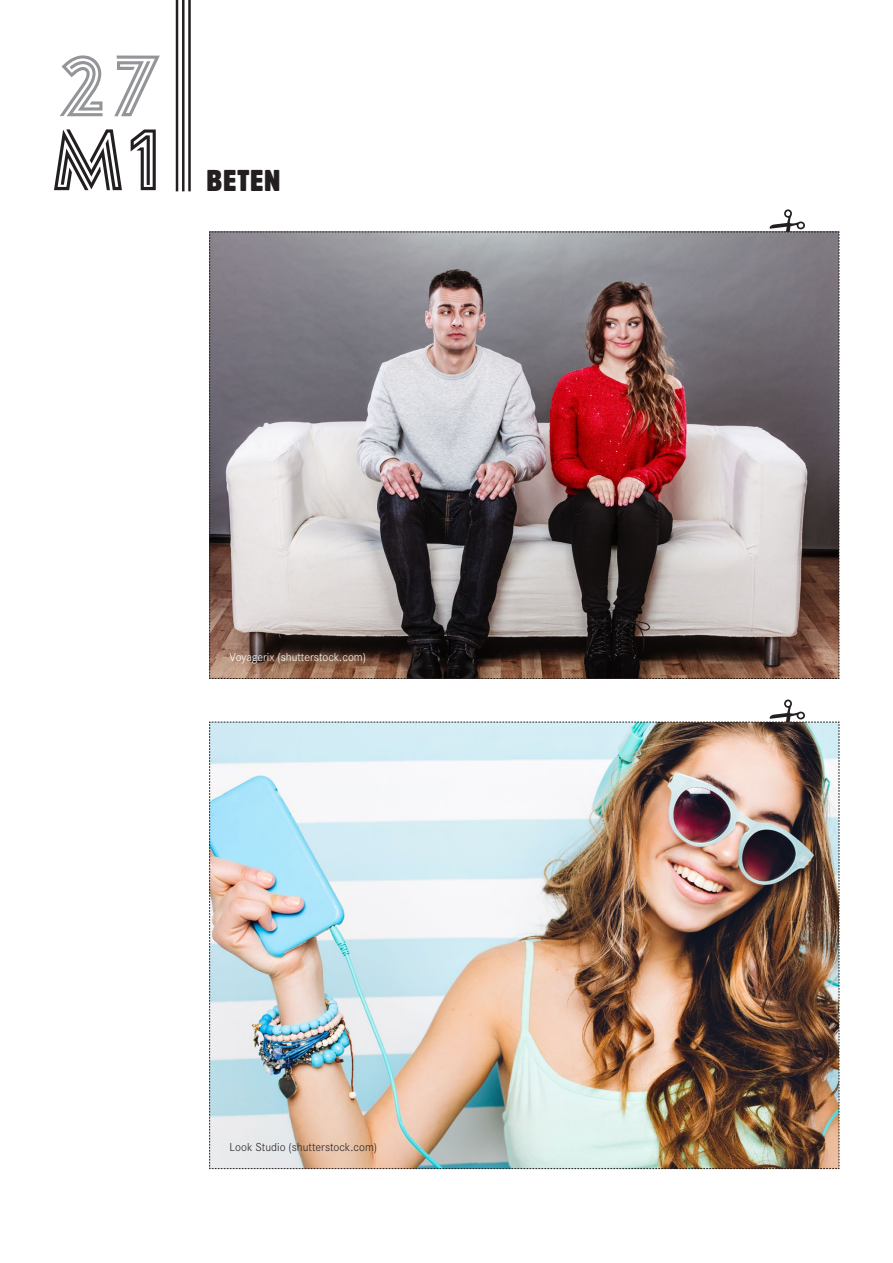
<style>
.page{position:relative;width:893px;height:1263px;background:#fff}
.page>*{position:absolute;margin:0;border:0;box-sizing:border-box;transform-origin:0 0}
.t1{font:86.7px "Argon";color:#939598}
.t2{font:86.7px "Argon";color:#231f20}
.t3{font:900 30px "Amsi Pro Cond";letter-spacing:.02em;color:#231f20}
.t4{font:300 12px "Corporate S";color:#231f20}
.t5{font:300 12px "Corporate S";color:#fff}
</style>
<div class="page">
<hr style="left:176px;top:0;width:2px;height:191px;background:#231f20">
<hr style="left:182px;top:0;width:3px;height:191px;background:#231f20">
<hr style="left:188px;top:0;width:3px;height:191px;background:#231f20">
<img style="left:209px;top:209px;width:631px;height:470px">
<img style="left:209px;top:699px;width:631px;height:470px">
<h1 class="t1" style="left:56px;top:47px;width:105px">27</h1>
<h1 class="t2" style="left:54px;top:121px;width:108px">M1</h1>
<h2 class="t3" style="left:207px;top:160px;width:75px">BETEN</h2>
<p class="t5" style="left:230px;top:650px;width:138px">Voyagerix (shutterstock.com)</p>
<p class="t4" style="left:230px;top:1140px;width:149px">Look Studio (shutterstock.com)</p>
</div>
